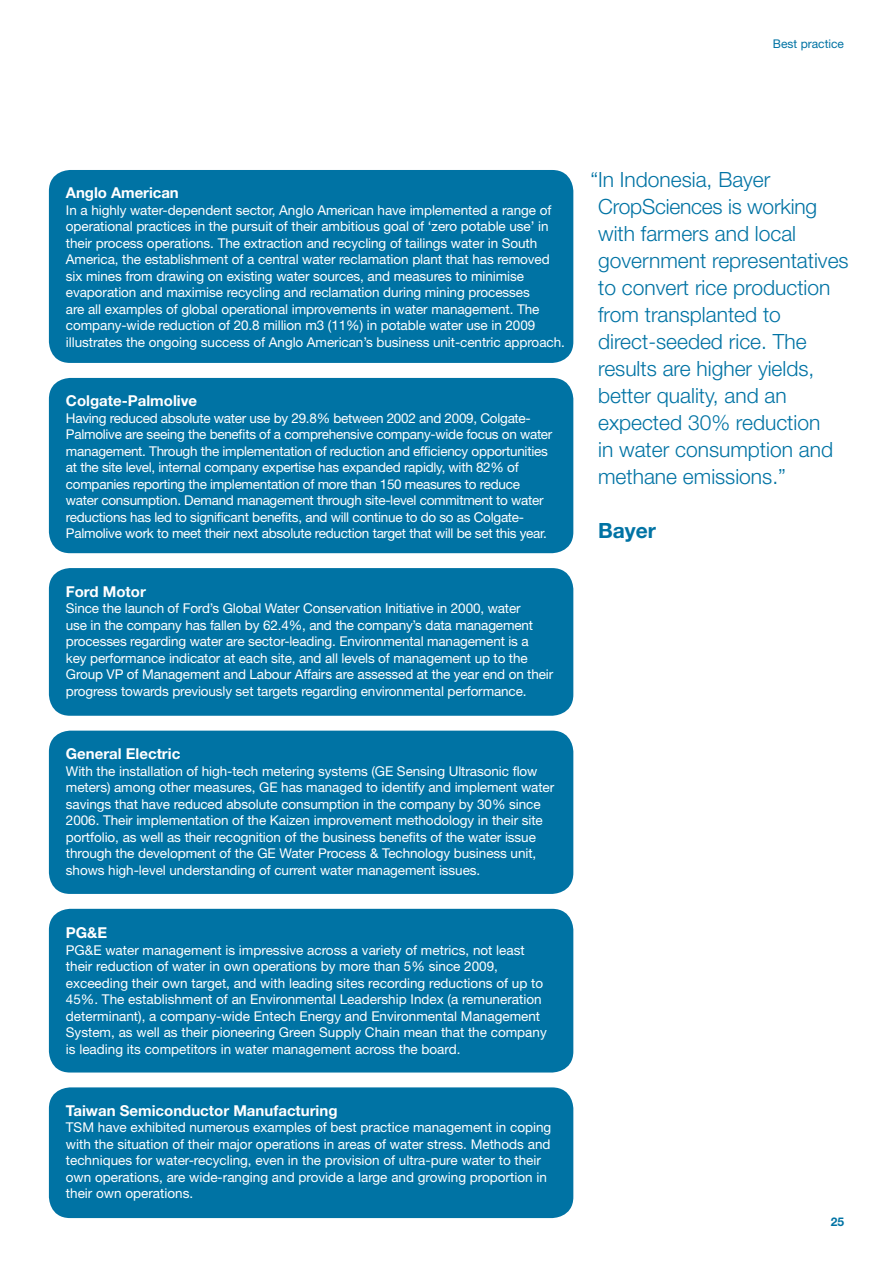
<style>
.page{position:relative;width:893px;height:1263px;background:#fff}
.page>*{position:absolute;margin:0;border:0;box-sizing:border-box;transform-origin:0 0}
.t1{font:300 21px/27px "Helvetica Neue";color:#0073a4}
.t2{font:700 21px "Helvetica Neue";color:#0073a4}
.t3{font:700 15px "Helvetica Neue";color:#fff}
.t4{font:13.5px/16.5px "Helvetica Neue";letter-spacing:-.005em;color:#fff}
.t5{font:12px "Helvetica Neue";color:#0073a4}
.t6{font:700 12px "Helvetica Neue";color:#0073a4}
</style>
<div class="page">
<div style="left:49px;top:1087px;width:524px;height:131px;background:#0073a4;border-radius:21px"></div>
<div style="left:49px;top:909px;width:524px;height:163px;background:#0073a4;border-radius:21px"></div>
<div style="left:49px;top:378px;width:524px;height:175px;background:#0073a4;border-radius:21px"></div>
<div style="left:49px;top:568px;width:524px;height:148px;background:#0073a4;border-radius:21px"></div>
<div style="left:49px;top:731px;width:524px;height:163px;background:#0073a4;border-radius:21px"></div>
<div style="left:49px;top:170px;width:524px;height:193px;background:#0073a4;border-radius:21px"></div>
<p class="t5" style="left:773px;top:36px;width:73px">Best practice</p>
<p class="t3" style="left:66px;top:184px;width:114px">Anglo American</p>
<p class="t4" style="left:66px;top:202px;width:500px">In a highly water-dependent sector, Anglo American have implemented a range of operational practices in the pursuit of their ambitious goal of ‘zero potable use’ in their process operations. The extraction and recycling of tailings water in South America, the establishment of a central water reclamation plant that has removed six mines from drawing on existing water sources, and measures to minimise evaporation and maximise recycling and reclamation during mining processes<br>are all examples of global operational improvements in water management. The company-wide reduction of 20.8 million m3 (11%) in potable water use in 2009 illustrates the ongoing success of Anglo American’s business unit-centric approach.</p>
<p class="t3" style="left:66px;top:392px;width:133px">Colgate-Palmolive</p>
<p class="t4" style="left:66px;top:410px;width:488px">Having reduced absolute water use by 29.8% between 2002 and 2009, Colgate-Palmolive are seeing the benefits of a comprehensive company-wide focus on water management. Through the implementation of reduction and efficiency opportunities at the site level, internal company expertise has expanded rapidly, with 82% of companies reporting the implementation of more than 150 measures to reduce water consumption. Demand management through site-level commitment to water reductions has led to significant benefits, and will continue to do so as Colgate-Palmolive work to meet their next absolute reduction target that will be set this year.</p>
<p class="t3" style="left:66px;top:582px;width:82px">Ford Motor</p>
<p class="t4" style="left:66px;top:600px;width:489px">Since the launch of Ford’s Global Water Conservation Initiative in 2000, water<br>use in the company has fallen by 62.4%, and the company’s data management processes regarding water are sector-leading. Environmental management is a<br>key performance indicator at each site, and all levels of management up to the Group VP of Management and Labour Affairs are assessed at the year end on their progress towards previously set targets regarding environmental performance.</p>
<p class="t3" style="left:66px;top:745px;width:116px">General Electric</p>
<p class="t4" style="left:66px;top:763px;width:490px">With the installation of high-tech metering systems (GE Sensing Ultrasonic flow meters) among other measures, GE has managed to identify and implement water savings that have reduced absolute consumption in the company by 30% since 2006. Their implementation of the Kaizen improvement methodology in their site portfolio, as well as their recognition of the business benefits of the water issue through the development of the GE Water Process &amp; Technology business unit, shows high-level understanding of current water management issues.</p>
<p class="t3" style="left:66px;top:923px;width:43px">PG&amp;E</p>
<p class="t4" style="left:66px;top:941px;width:482px">PG&amp;E water management is impressive across a variety of metrics, not least their reduction of water in own operations by more than 5% since 2009, exceeding their own target, and with leading sites recording reductions of up to 45%. The establishment of an Environmental Leadership Index (a remuneration determinant), a company-wide Entech Energy and Environmental Management System, as well as their pioneering Green Supply Chain mean that the company is leading its competitors in water management across the board.</p>
<p class="t3" style="left:66px;top:1101px;width:273px">Taiwan Semiconductor Manufacturing</p>
<p class="t4" style="left:66px;top:1119px;width:487px">TSM have exhibited numerous examples of best practice management in coping with the situation of their major operations in areas of water stress. Methods and techniques for water-recycling, even in the provision of ultra-pure water to their own operations, are wide-ranging and provide a large and growing proportion in their own operations.</p>
<p class="t1" style="left:598px;top:165px;width:252px;text-indent:-8px">“In Indonesia, Bayer<br>CropSciences is working with farmers and local government representatives to convert rice production from transplanted to direct-seeded rice. The results are higher yields, better quality, and an expected 30% reduction<br>in water consumption and methane emissions.”</p>
<h1 class="t2" style="left:598px;top:517px;width:59px">Bayer</h1>
<p class="t6" style="left:831px;top:1214px;width:15px">25</p>
</div>
